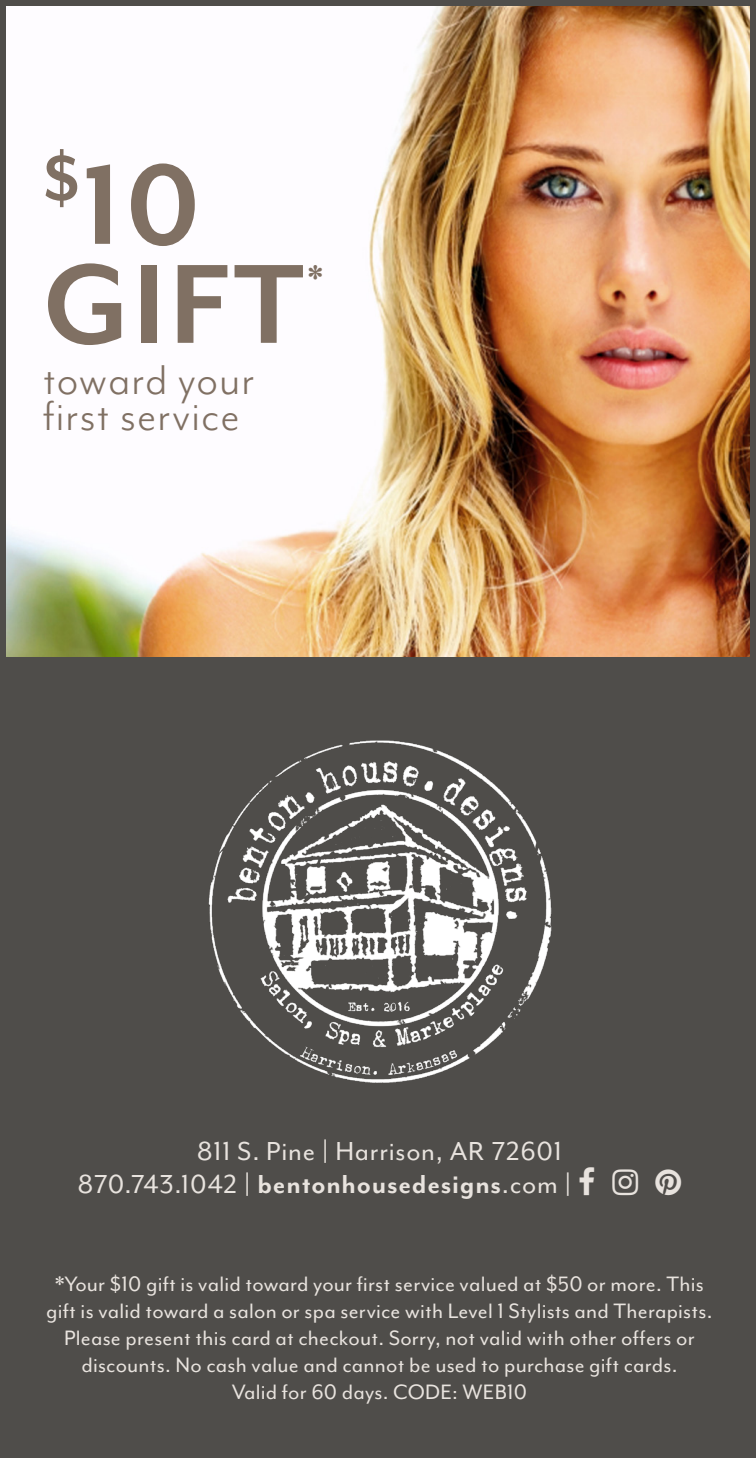
<style>
.page{position:relative;width:756px;height:1458px;background:#fff}
.page>*{position:absolute;margin:0;border:0;box-sizing:border-box;transform-origin:0 0}
.t1{font:700 129.6px/99px "Mr Eaves Mod OT";letter-spacing:.025em;color:#807063}
.t2{font:48px "Mr Eaves Mod OT";letter-spacing:.025em;color:#807063}
.t3{font:700 39px "Mr Eaves Mod OT";color:#807063}
.t4{font:30px "Mr Eaves Mod OT";letter-spacing:.025em;color:#e8e3de}
.t5{font:24px/27px "Mr Eaves Mod OT";letter-spacing:.01em;color:#e8e3de;text-align:center}
.s1{font-weight:700}
</style>
<div class="page">
<img style="left:7px;top:7px;width:742px;height:650px">
<div style="left:0;top:657px;width:756px;height:801px;background:#4f4d4a"></div>
<div style="left:0;top:0;width:756px;height:1458px;border:6px solid #4f4d4a"></div>
<img style="left:208px;top:740px;width:344px;height:343px">
<p class="t1" style="left:43px;top:157px;width:263px"><sup>$</sup>10<br>GIFT</p>
<p class="t3" style="left:308px;top:256px;width:17px">*</p>
<p class="t2" style="left:43px;top:354px;width:213px">toward your</p>
<p class="t2" style="left:43px;top:390px;width:198px">first service</p>
<p class="t4" style="left:197px;top:1135px;width:367px">811 S. Pine | Harrison, AR 72601</p>
<p class="t4" style="left:78px;top:1168px;width:495px">870.743.1042 | <span class="s1">bentonhousedesigns</span>.com |</p>
<p class="t5" style="left:46px;top:1271px;width:668px">*Your $10 gift is valid toward your first service valued at $50 or more. This gift is valid toward a salon or spa service with Level 1 Stylists and Therapists.<br>Please present this card at checkout. Sorry, not valid with other offers or discounts. No cash value and cannot be used to purchase gift cards.</p>
<p class="t5" style="left:232px;top:1379px;width:297px">Valid for 60 days. CODE: WEB10</p>
</div>
